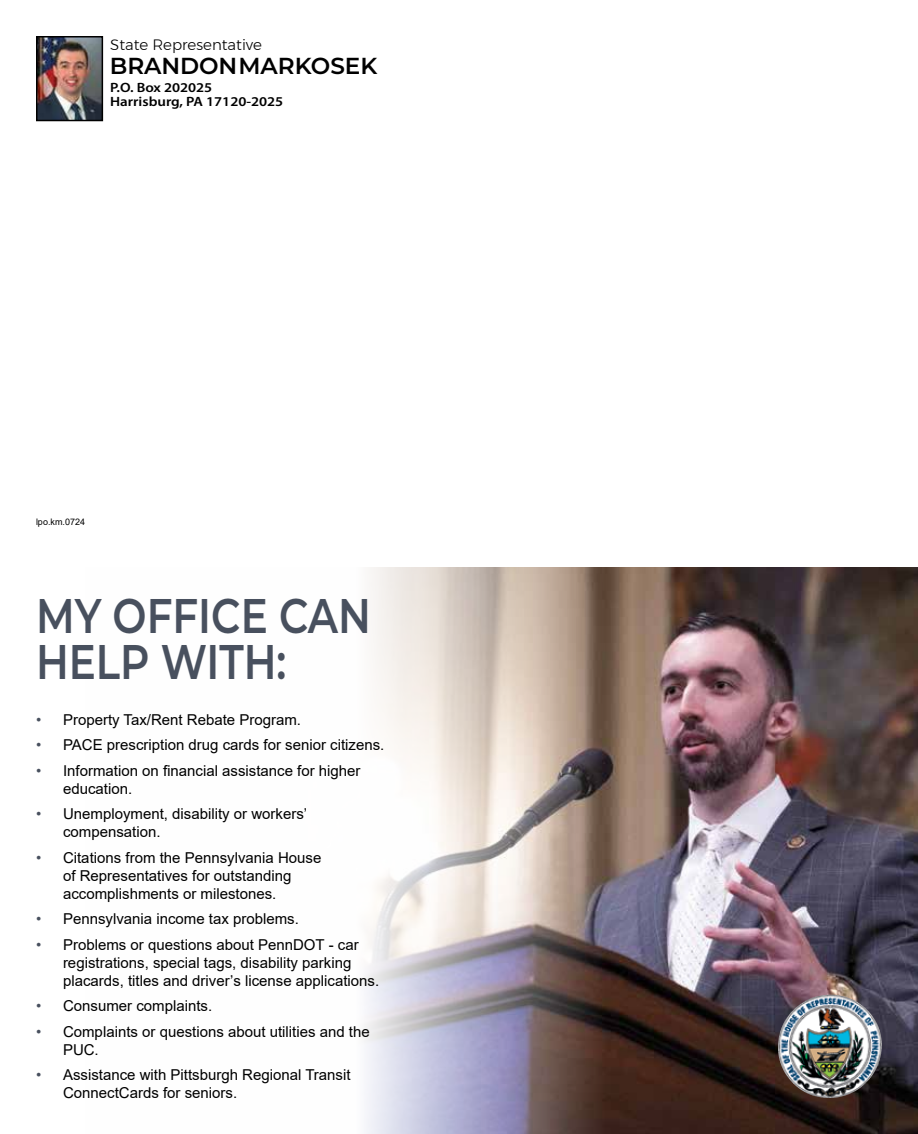
<style>
.page{position:relative;width:918px;height:1134px;background:#fff}
.page>*{position:absolute;margin:0;border:0;box-sizing:border-box;transform-origin:0 0}
.t1{font:600 48.6px/46.5px "Montserrat";color:#48505e;scale:.83 1}
.t2{font:600 23.1px "Montserrat";letter-spacing:-.005em;color:#000}
.t3{font:15px/18px "Arial";color:#000}
.t4{font:300 15px "Montserrat";color:#000}
.t5{font:600 13.5px/14.2px "Myriad Pro";color:#000;scale:1.11 1}
.t6{font:9px "Arial";color:#000}
.s1{color:#48505e}
</style>
<div class="page">
<img style="left:39px;top:39px;width:61px;height:79px">
<div style="left:36px;top:36px;width:67px;height:85px;border:2px solid #000"></div>
<hr style="left:917px;top:135px;width:1px;height:637px;background:#d1d3d4">
<img style="left:917px;top:145px;width:1px;height:283px">
<hr style="left:917px;top:0;width:1px;height:145px;background:#fff">
<hr style="left:0;top:0;width:1px;height:92px;background:#002b57">
<img style="left:364px;top:567px;width:554px;height:567px">
<img style="left:778px;top:995px;width:52px;height:86px">
<p class="t4" style="left:110px;top:33px;width:153px">State Representative</p>
<h2 class="t2" style="left:110px;top:49px;width:269px">BRANDON MARKOSEK</h2>
<p class="t5" style="left:110px;top:80px;width:157px">P.O. Box 202025<br>Harrisburg, PA 17120-2025</p>
<p class="t6" style="left:36px;top:515px;width:51px">lpo.km.0724</p>
<h1 class="t1" style="left:36px;top:590px;width:405px">MY OFFICE CAN<br>HELP WITH:</h1>
<p class="t3" style="left:36px;top:710px;width:267px"><span class="s1">•</span> Property Tax/Rent Rebate Program.</p>
<p class="t3" style="left:36px;top:736px;width:350px"><span class="s1">•</span> PACE prescription drug cards for senior citizens.</p>
<p class="t3" style="left:63px;top:761px;width:299px;text-indent:-27px"><span class="s1">•</span> Information on financial assistance for higher education.</p>
<p class="t3" style="left:63px;top:805px;width:246px;text-indent:-27px"><span class="s1">•</span> Unemployment, disability or workers’ compensation.</p>
<p class="t3" style="left:63px;top:848px;width:260px;text-indent:-27px"><span class="s1">•</span> Citations from the Pennsylvania House of Representatives for outstanding accomplishments or milestones.</p>
<p class="t3" style="left:36px;top:910px;width:264px"><span class="s1">•</span> Pennsylvania income tax problems.</p>
<p class="t3" style="left:63px;top:935px;width:318px;text-indent:-27px"><span class="s1">•</span> Problems or questions about PennDOT - car registrations, special tags, disability parking placards, titles and driver’s license applications.</p>
<p class="t3" style="left:36px;top:997px;width:178px"><span class="s1">•</span> Consumer complaints.</p>
<p class="t3" style="left:63px;top:1022px;width:308px;text-indent:-27px"><span class="s1">•</span> Complaints or questions about utilities and the<br>PUC.</p>
<p class="t3" style="left:63px;top:1066px;width:289px;text-indent:-27px"><span class="s1">•</span> Assistance with Pittsburgh Regional Transit<br>ConnectCards for seniors.</p>
</div>
